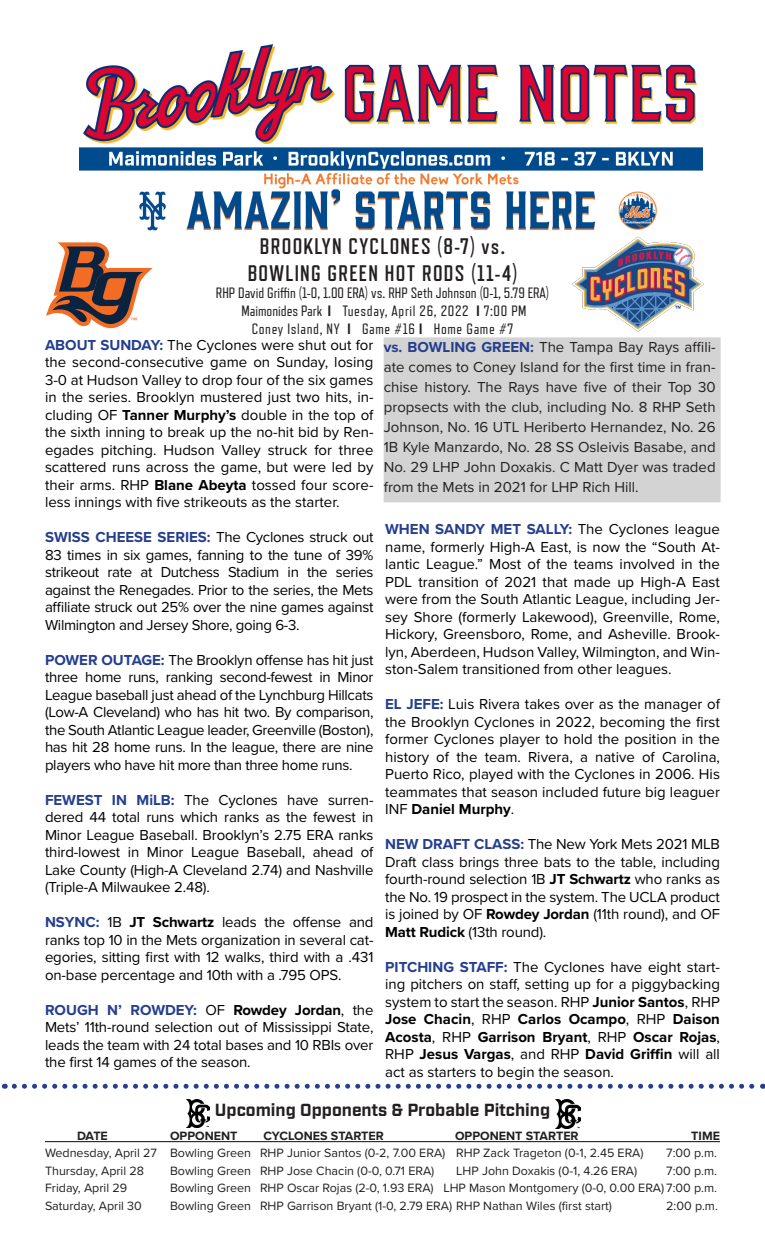
<style>
.page{position:relative;width:765px;height:1260px;background:#fff}
.page>*{position:absolute;margin:0;border:0;box-sizing:border-box;transform-origin:0 0}
.t1{font:700 22.5px "Refrigerator Deluxe";letter-spacing:.06em;color:#231f20;scale:.95 1}
.t2{font:700 17.5px "Industry";color:#231f20}
.t3{font:15px/17.5px "Proxima Nova";letter-spacing:-.01em;color:#000;text-align:justify}
.t4{font:15px/20px "Proxima Nova";color:#231f20;text-align:justify}
.t5{font:15px "Refrigerator Deluxe";color:#231f20}
.t6{font:15px "Refrigerator Deluxe";letter-spacing:.03em;color:#231f20}
.t7{font:15px "Refrigerator Deluxe";letter-spacing:.04em;color:#231f20}
.t8{font:12.5px "Proxima Nova";color:#231f20}
.t9{font:700 12.5px "Proxima Nova";color:#231f20}
.s1{font-weight:800}
.s2{font-weight:700;color:#253f8e}
.s3{font-weight:700}
</style>
<div class="page">
<div style="left:384px;top:338px;width:336px;height:164px;background:#d3d3d3"></div>
<svg style="left:14px;top:1084px;width:749px;height:5px"></svg>
<hr style="left:45px;top:1141px;width:675px;height:1px;background:#231f20">
<img style="left:186px;top:1099px;width:24px;height:29px">
<img style="left:555px;top:1099px;width:25px;height:30px">
<img style="left:572px;top:237px;width:132px;height:94px">
<img style="left:80px;top:44px;width:622px;height:187px">
<svg style="left:46px;top:242px;width:107px;height:86px"></svg>
<p class="t1" style="left:260px;top:233px;width:260px">BROOKLYN CYCLONES (8-7) vs.</p>
<p class="t1" style="left:248px;top:260px;width:285px">BOWLING GREEN HOT RODS (11-4)</p>
<p class="t5" style="left:216px;top:285px;width:335px">RHP David Griffin (1-0, 1.00 ERA) vs. RHP Seth Johnson (0-1, 5.79 ERA)</p>
<p class="t6" style="left:241px;top:303px;width:287px">Maimonides Park <span class="s1">I</span> Tuesday, April 26, 2022 <span class="s1">I</span> 7:00 PM</p>
<p class="t7" style="left:252px;top:321px;width:263px">Coney Island, NY <span class="s1">I</span> Game #16 <span class="s1">I</span> Home Game #7</p>
<p class="t3" style="left:45px;top:335px;width:330px"><span class="s2">ABOUT SUNDAY:</span> The Cyclones were shut out for the second-consecutive game on Sunday, losing 3-0 at Hudson Valley to drop four of the six games in the series. Brooklyn mustered just two hits, in&shy;cluding OF <span class="s3">Tanner Murphy’s</span> double in the top of the sixth inning to break up the no-hit bid by Ren&shy;egades pitching. Hudson Valley struck for three scattered runs across the game, but were led by their arms. RHP <span class="s3">Blane Abeyta</span> tossed four score&shy;less innings with five strikeouts as the starter.</p>
<p class="t3" style="left:45px;top:528px;width:330px"><span class="s2">SWISS CHEESE SERIES:</span> The Cyclones struck out 83 times in six games, fanning to the tune of 39% strikeout rate at Dutchess Stadium in the series against the Renegades. Prior to the series, the Mets affiliate struck out 25% over the nine games against Wilmington and Jersey Shore, going 6-3.</p>
<p class="t3" style="left:45px;top:650px;width:330px"><span class="s2">POWER OUTAGE:</span> The Brooklyn offense has hit just three home runs, ranking second-fewest in Minor League baseball just ahead of the Lynchburg Hillcats (Low-A Cleveland) who has hit two. By comparison, the South Atlantic League leader, Greenville (Boston), has hit 28 home runs. In the league, there are nine players who have hit more than three home runs.</p>
<p class="t3" style="left:45px;top:790px;width:330px"><span class="s2">FEWEST IN MiLB:</span> The Cyclones have surren&shy;dered 44 total runs which ranks as the fewest in Minor League Baseball. Brooklyn’s 2.75 ERA ranks third-lowest in Minor League Baseball, ahead of Lake County (High-A Cleveland 2.74) and Nashville (Triple-A Milwaukee 2.48).</p>
<p class="t3" style="left:45px;top:913px;width:330px"><span class="s2">NSYNC:</span> 1B <span class="s3">JT Schwartz</span> leads the offense and ranks top 10 in the Mets organization in several cat&shy;egories, sitting first with 12 walks, third with a .431 on-base percentage and 10th with a .795 OPS.</p>
<p class="t3" style="left:45px;top:1000px;width:330px"><span class="s2">ROUGH N’ ROWDEY:</span> OF <span class="s3">Rowdey Jordan</span>, the Mets’ 11th-round selection out of Mississippi State, leads the team with 24 total bases and 10 RBIs over the first 14 games of the season.</p>
<p class="t4" style="left:384px;top:337px;width:333px"><span class="s2">vs. BOWLING GREEN:</span> The Tampa Bay Rays affili&shy;ate comes to Coney Island for the first time in fran&shy;chise history. The Rays have five of their Top 30 propsects with the club, including No. 8 RHP Seth Johnson, No. 16 UTL Heriberto Hernandez, No. 26<br>1B Kyle Manzardo, No. 28 SS Osleivis Basabe, and No. 29 LHP John Doxakis. C Matt Dyer was traded from the Mets in 2021 for LHP Rich Hill.</p>
<p class="t3" style="left:385px;top:520px;width:336px"><span class="s2">WHEN SANDY MET SALLY:</span> The Cyclones league name, formerly High-A East, is now the “South At&shy;lantic League.” Most of the teams involved in the PDL transition of 2021 that made up High-A East were from the South Atlantic League, including Jer&shy;sey Shore (formerly Lakewood), Greenville, Rome, Hickory, Greensboro, Rome, and Asheville. Brook&shy;lyn, Aberdeen, Hudson Valley, Wilmington, and Win&shy;ston-Salem transitioned from other leagues.</p>
<p class="t3" style="left:385px;top:695px;width:336px"><span class="s2">EL JEFE:</span> Luis Rivera takes over as the manager of the Brooklyn Cyclones in 2022, becoming the first former Cyclones player to hold the position in the history of the team. Rivera, a native of Carolina, Puerto Rico, played with the Cyclones in 2006. His teammates that season included future big leaguer INF <span class="s3">Daniel Murphy</span>.</p>
<p class="t3" style="left:385px;top:835px;width:336px"><span class="s2">NEW DRAFT CLASS:</span> The New York Mets 2021 MLB Draft class brings three bats to the table, including fourth-round selection 1B <span class="s3">JT Schwartz</span> who ranks as the No. 19 prospect in the system. The UCLA product is joined by OF <span class="s3">Rowdey Jordan</span> (11th round), and OF <span class="s3">Matt Rudick</span> (13th round).</p>
<p class="t3" style="left:385px;top:957px;width:336px"><span class="s2">PITCHING STAFF:</span> The Cyclones have eight start&shy;ing pitchers on staff, setting up for a piggybacking system to start the season. RHP <span class="s3">Junior Santos</span>, RHP <span class="s3">Jose Chacin</span>, RHP <span class="s3">Carlos Ocampo</span>, RHP <span class="s3">Daison Acosta</span>, RHP <span class="s3">Garrison Bryant</span>, RHP <span class="s3">Oscar Rojas</span>, RHP <span class="s3">Jesus Vargas</span>, and RHP <span class="s3">David Griffin</span> will all act as starters to begin the season.</p>
<p class="t2" style="left:215px;top:1100px;width:337px">Upcoming Opponents &amp; Probable Pitching</p>
<p class="t9" style="left:77px;top:1126px;width:32px">DATE</p>
<p class="t9" style="left:170px;top:1126px;width:69px">OPPONENT</p>
<p class="t9" style="left:264px;top:1126px;width:122px">CYCLONES STARTER</p>
<p class="t9" style="left:455px;top:1126px;width:125px">OPPONENT STARTER</p>
<p class="t9" style="left:691px;top:1126px;width:30px">TIME</p>
<p class="t8" style="left:45px;top:1144px;width:600px">Wednesday, April 27 Bowling Green RHP Junior Santos (0-2, 7.00 ERA) RHP Zack Trageton (0-1, 2.45 ERA)</p>
<p class="t8" style="left:666px;top:1144px;width:52px">7:00 p.m.</p>
<p class="t8" style="left:45px;top:1161px;width:101px">Thursday, April 28</p>
<p class="t8" style="left:170px;top:1161px;width:266px">Bowling Green RHP Jose Chacin (0-0, 0.71 ERA)</p>
<p class="t8" style="left:456px;top:1161px;width:183px">LHP John Doxakis (0-1, 4.26 ERA)</p>
<p class="t8" style="left:666px;top:1161px;width:52px">7:00 p.m.</p>
<p class="t8" style="left:45px;top:1179px;width:84px">Friday, April 29</p>
<p class="t8" style="left:170px;top:1179px;width:549px">Bowling Green RHP Oscar Rojas (2-0, 1.93 ERA) LHP Mason Montgomery (0-0, 0.00 ERA) 7:00 p.m.</p>
<p class="t8" style="left:45px;top:1196px;width:98px">Saturday, April 30</p>
<p class="t8" style="left:170px;top:1196px;width:444px">Bowling Green RHP Garrison Bryant (1-0, 2.79 ERA) RHP Nathan Wiles (first start)</p>
<p class="t8" style="left:666px;top:1196px;width:53px">2:00 p.m.</p>
</div>
